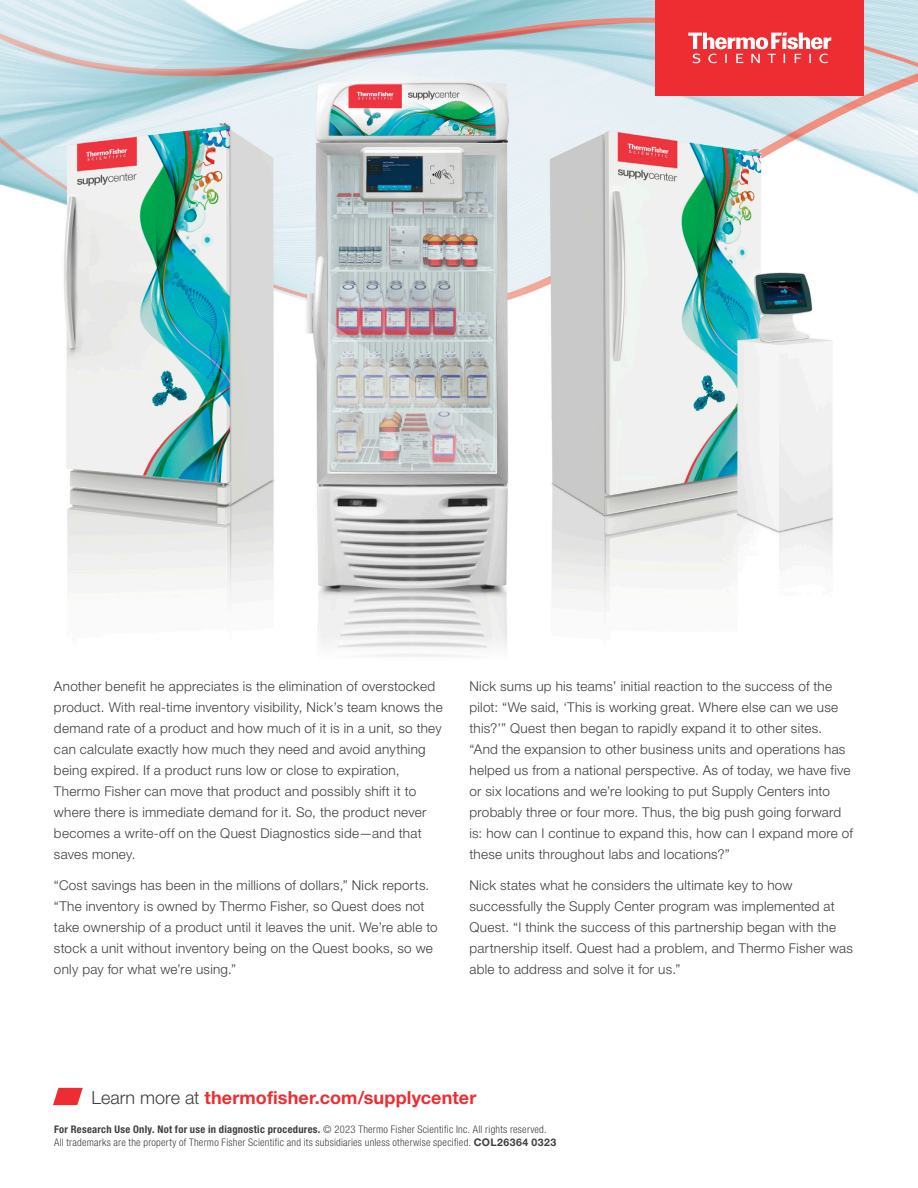
<style>
.page{position:relative;width:918px;height:1188px;background:#fff}
.page>*{position:absolute;margin:0;border:0;box-sizing:border-box;transform-origin:0 0}
.CTA{font:700 18px "Helvetica Neue LTW1 G";letter-spacing:.01em;color:#ee2d33}
.Body__Copy__No_Basel{font:300 13.5px/21px "Helvetica Neue LTW1 G";letter-spacing:.02em;color:#3e3e3f}
.Copyright___Tactic{font:300 condensed 10.5px/13.5px "Helvetica Neue LTW1 G";letter-spacing:.025em;color:#3e3e3f}
.s1{font-weight:300;color:#3e3e3f}
.s2{font-weight:700}
.s3{font-weight:700;font-stretch:normal}
</style>
<div class="page">
<svg style="left:53px;top:1088px;width:30px;height:17px"></svg>
<img style="left:0;top:0;width:918px;height:626px">
<div style="left:656px;top:0;width:208px;height:96px;background:#ee2d33"></div>
<svg style="left:688px;top:33px;width:143px;height:30px"></svg>
<p class="Body__Copy__No_Basel" style="left:54px;top:675px;width:390px">Another benefit he appreciates is the elimination of overstocked product. With real-time inventory visibility, Nick’s team knows the demand rate of a product and how much of it is in a unit, so they can calculate exactly how much they need and avoid anything being expired. If a product runs low or close to expiration, Thermo Fisher can move that product and possibly shift it to where there is immediate demand for it. So, the product never becomes a write-off on the Quest Diagnostics side—and that saves money.</p>
<p class="Body__Copy__No_Basel" style="left:54px;top:875px;width:385px">“Cost savings has been in the millions of dollars,” Nick reports. “The inventory is owned by Thermo Fisher, so Quest does not take ownership of a product until it leaves the unit. We’re able to stock a unit without inventory being on the Quest books, so we only pay for what we’re using.”</p>
<p class="Body__Copy__No_Basel" style="left:470px;top:675px;width:385px">Nick sums up his teams’ initial reaction to the success of the pilot: “We said, ‘This is working great. Where else can we use this?’” Quest then began to rapidly expand it to other sites. “And the expansion to other business units and operations has helped us from a national perspective. As of today, we have five or six locations and we’re looking to put Supply Centers into probably three or four more. Thus, the big push going forward is: how can I continue to expand this, how can I expand more of these units throughout labs and locations?”</p>
<p class="Body__Copy__No_Basel" style="left:470px;top:875px;width:385px">Nick states what he considers the ultimate key to how successfully the Supply Center program was implemented at Quest. “I think the success of this partnership began with the partnership itself. Quest had a problem, and Thermo Fisher was able to address and solve it for us.”</p>
<p class="CTA" style="left:92px;top:1086px;width:386px"><span class="s1">Learn more at</span> thermofisher.com/supplycenter</p>
<p class="Copyright___Tactic" style="left:54px;top:1122px;width:504px"><span class="s2">For Research Use Only. Not for use in diagnostic procedures.</span> © 2023 Thermo Fisher Scientific Inc. All rights reserved.<br>All trademarks are the property of Thermo Fisher Scientific and its subsidiaries unless otherwise specified. <span class="s3">COL26364 0323</span></p>
</div>
